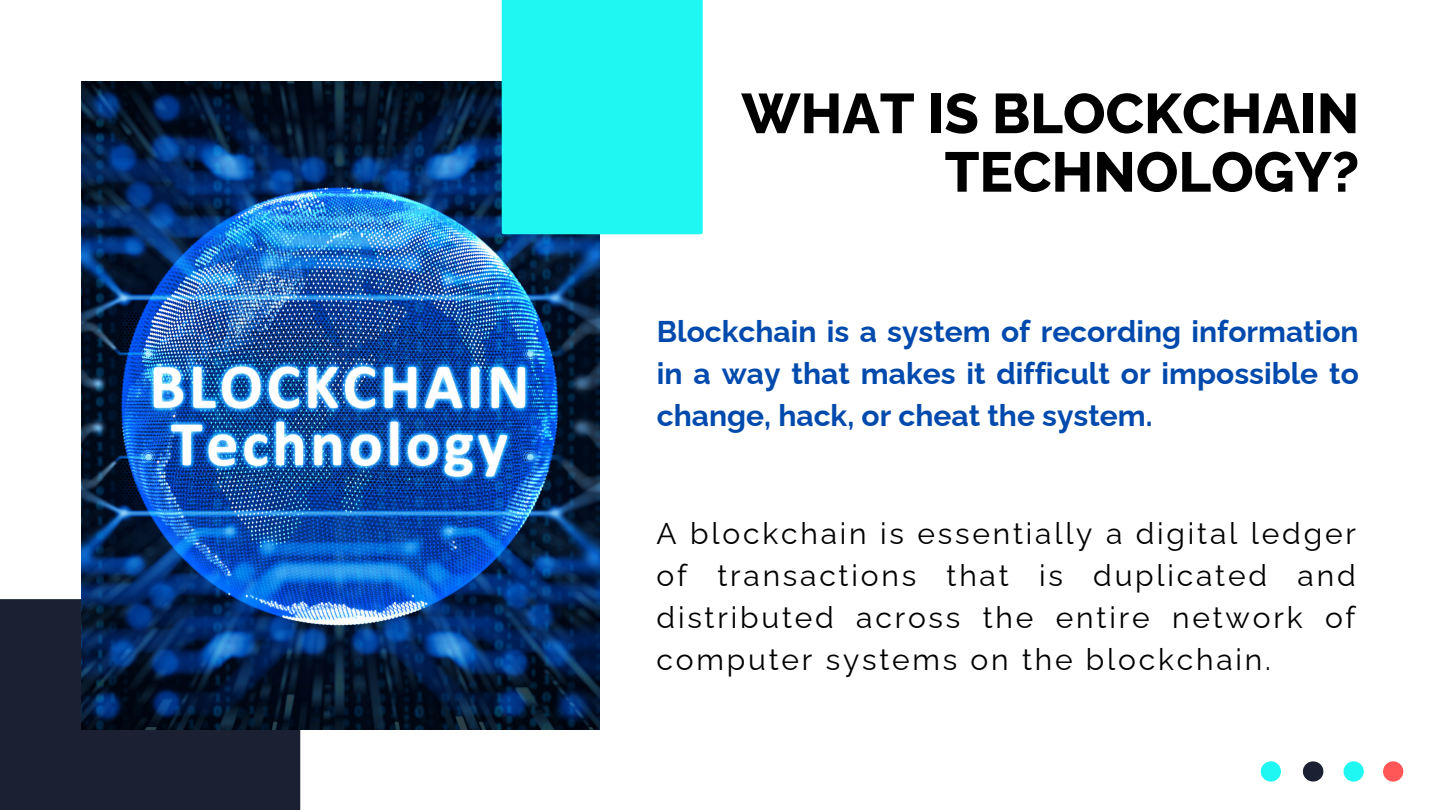
<style>
.page{position:relative;width:1440px;height:810px;background:#fff}
.page>*{position:absolute;margin:0;border:0;box-sizing:border-box;transform-origin:0 0}
.t1{font:800 56px/58.5px "Raleway";color:#000;text-align:right}
.t2{font:30px/42px "Raleway";letter-spacing:.095em;color:#000;text-align:justify}
.t3{font:700 30px/42px "Raleway";color:#004aad;text-align:justify}
</style>
<div class="page">
<div style="left:0;top:599px;width:300px;height:211px;background:#1b2132"></div>
<img style="left:81px;top:81px;width:518px;height:648px">
<div style="left:502px;top:0;width:201px;height:234px;background:#1ff7f2"></div>
<div style="left:1261px;top:761px;width:20px;height:21px;background:#1ff7f2;border-radius:50%"></div>
<div style="left:1344px;top:761px;width:20px;height:21px;background:#1ff7f2;border-radius:50%"></div>
<div style="left:1383px;top:761px;width:20px;height:21px;background:#ff5757;border-radius:50%"></div>
<svg style="left:1303px;top:761px;width:20px;height:21px"></svg>
<p class="t1" style="left:741px;top:84px;width:619px">WHAT IS BLOCKCHAIN<br>TECHNOLOGY?</p>
<p class="t3" style="left:657px;top:310px;width:704px">Blockchain is a system of recording information in a way that makes it difficult or impossible to change, hack, or cheat the system.</p>
<p class="t2" style="left:657px;top:513px;width:701px">A blockchain is essentially a digital ledger of transactions that is duplicated and distributed across the entire network of computer systems on the blockchain.</p>
</div>
